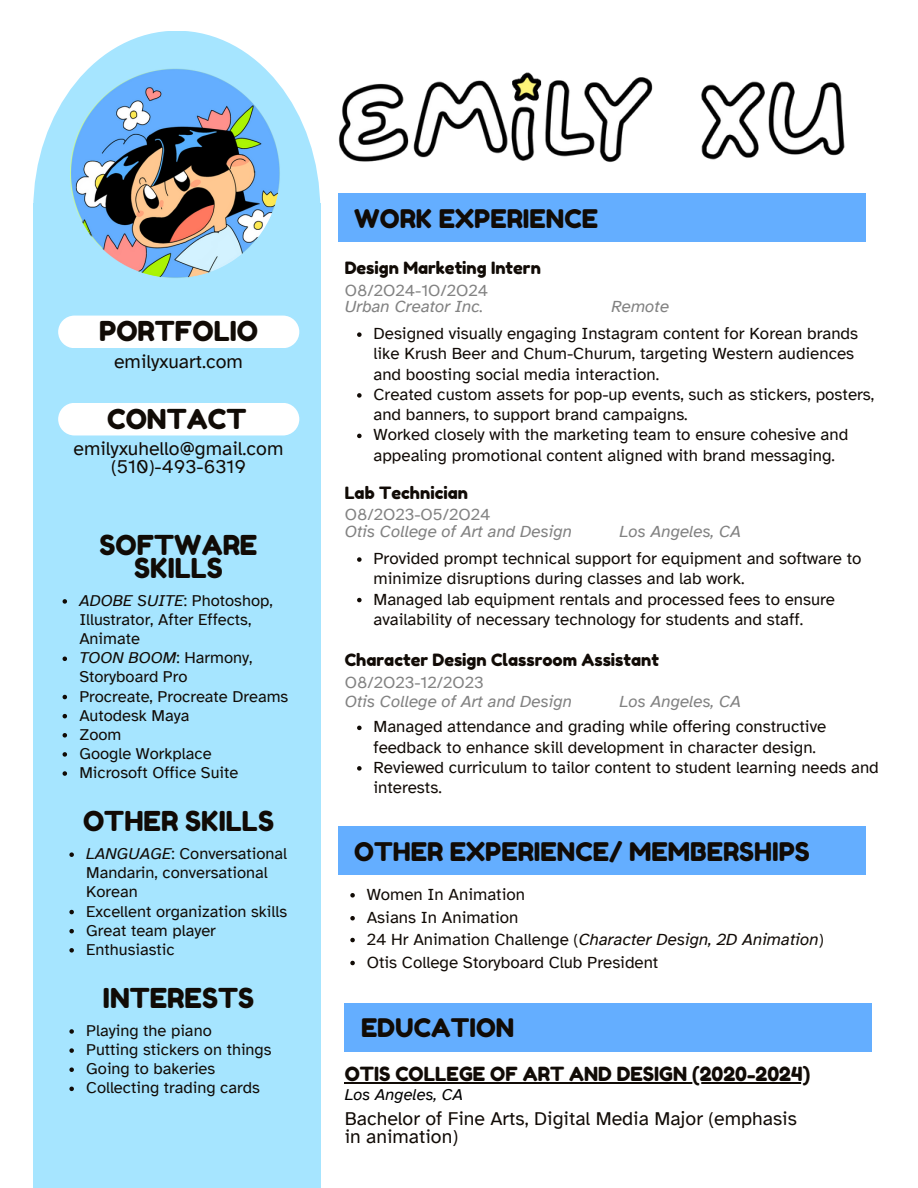
<style>
.page{position:relative;width:918px;height:1188px;background:#fff}
.page>*{position:absolute;margin:0;border:0;box-sizing:border-box;transform-origin:0 0}
.t1{font:27.45px/23.7px "Fredoka One";color:#110b06;text-align:center}
.t2{font:25.65px "Fredoka One";color:#110b06}
.t3{font:25.5px "Fredoka One";color:#110b06}
.t4{font:19.5px/18px "Atkinson Hyperlegible";color:#110b06;text-align:center}
.t5{font:19.5px "Fredoka One";color:#110b06}
.t6{font:16.95px/20.2px "Atkinson Hyperlegible";color:#110b06}
.t7{font:italic 16.95px "Atkinson Hyperlegible";color:#828282}
.t8{font:16.95px "Fredoka One";color:#110b06}
.t9{font:italic 16.95px "Atkinson Hyperlegible";color:#110b06}
.t10{font:16.95px "Atkinson Hyperlegible";color:#828282}
.t11{font:16.5px/19.2px "Atkinson Hyperlegible";color:#110b06}
.t12{font:italic 16.5px "Atkinson Hyperlegible";color:#000}
.s1{font-style:italic}
.s2{font-style:normal}
</style>
<div class="page">
<div style="left:33px;top:203px;width:287px;height:985px;background:#a6e5ff"></div>
<div style="left:33px;top:31px;width:287px;height:358px;background:#a6e5ff;border-radius:50%"></div>
<div style="left:338px;top:193px;width:527px;height:49px;background:#64aeff"></div>
<img style="left:338px;top:73px;width:507px;height:89px">
<div style="left:58px;top:316px;width:241px;height:32px;background:#fff;border-radius:16px"></div>
<div style="left:58px;top:403px;width:241px;height:32px;background:#fff;border-radius:16px"></div>
<div style="left:345px;top:1003px;width:527px;height:49px;background:#64aeff"></div>
<div style="left:338px;top:827px;width:527px;height:48px;background:#64aeff"></div>
<img style="left:45px;top:67px;width:264px;height:211px">
<svg style="left:357px;top:726px;width:5px;height:4px"></svg>
<svg style="left:357px;top:766px;width:5px;height:5px"></svg>
<svg style="left:63px;top:599px;width:4px;height:5px"></svg>
<svg style="left:63px;top:657px;width:4px;height:4px"></svg>
<svg style="left:63px;top:695px;width:4px;height:4px"></svg>
<svg style="left:63px;top:714px;width:4px;height:4px"></svg>
<svg style="left:63px;top:733px;width:4px;height:5px"></svg>
<svg style="left:63px;top:752px;width:4px;height:5px"></svg>
<svg style="left:63px;top:771px;width:4px;height:5px"></svg>
<svg style="left:69px;top:852px;width:5px;height:5px"></svg>
<svg style="left:69px;top:910px;width:5px;height:4px"></svg>
<svg style="left:69px;top:929px;width:5px;height:4px"></svg>
<svg style="left:69px;top:948px;width:5px;height:5px"></svg>
<hr style="left:345px;top:1082px;width:465px;height:1px;background:#110b06">
<svg style="left:357px;top:557px;width:5px;height:5px"></svg>
<svg style="left:357px;top:598px;width:5px;height:4px"></svg>
<svg style="left:350px;top:961px;width:5px;height:4px"></svg>
<svg style="left:69px;top:1029px;width:5px;height:5px"></svg>
<svg style="left:69px;top:1048px;width:5px;height:5px"></svg>
<svg style="left:69px;top:1067px;width:5px;height:5px"></svg>
<svg style="left:69px;top:1087px;width:5px;height:4px"></svg>
<svg style="left:350px;top:893px;width:5px;height:5px"></svg>
<svg style="left:350px;top:916px;width:5px;height:4px"></svg>
<svg style="left:350px;top:938px;width:5px;height:4px"></svg>
<svg style="left:357px;top:332px;width:5px;height:5px"></svg>
<svg style="left:357px;top:393px;width:5px;height:5px"></svg>
<svg style="left:357px;top:434px;width:5px;height:4px"></svg>
<p class="t1" style="left:99px;top:319px;width:161px">PORTFOLIO</p>
<p class="t4" style="left:114px;top:353px;width:130px">emilyxuart.com</p>
<p class="t1" style="left:107px;top:407px;width:141px">CONTACT</p>
<p class="t4" style="left:74px;top:440px;width:211px">emilyxuhello@gmail.com (510)-493-6319</p>
<p class="t1" style="left:100px;top:533px;width:159px">SOFTWARE<br>SKILLS</p>
<p class="t11" style="left:79px;top:591px;width:195px"><span class="s1">ADOBE SUITE</span>: Photoshop,<br>Illustrator, After Effects,<br>Animate</p>
<p class="t11" style="left:79px;top:648px;width:175px"><span class="s1">TOON BOOM</span>: Harmony,<br>Storyboard Pro</p>
<p class="t11" style="left:79px;top:686px;width:211px">Procreate, Procreate Dreams</p>
<h1 class="t11" style="left:79px;top:706px;width:112px">Autodesk Maya</h1>
<p class="t11" style="left:79px;top:725px;width:44px">Zoom</p>
<p class="t11" style="left:79px;top:744px;width:134px">Google Workplace</p>
<p class="t11" style="left:79px;top:763px;width:161px">Microsoft Office Suite</p>
<p class="t1" style="left:83px;top:809px;width:192px">OTHER SKILLS</p>
<h1 class="t11" style="left:86px;top:844px;width:203px"><span class="s1">LANGUAGE</span>: Conversational<br>Mandarin, conversational<br>Korean</h1>
<p class="t11" style="left:86px;top:902px;width:202px">Excellent organization skills</p>
<p class="t11" style="left:86px;top:921px;width:131px">Great team player</p>
<p class="t11" style="left:86px;top:940px;width:90px">Enthusiastic</p>
<p class="t1" style="left:103px;top:986px;width:153px">INTERESTS</p>
<p class="t11" style="left:86px;top:1021px;width:127px">Playing the piano</p>
<p class="t11" style="left:86px;top:1040px;width:187px">Putting stickers on things</p>
<p class="t11" style="left:86px;top:1059px;width:131px">Going to bakeries</p>
<p class="t11" style="left:86px;top:1078px;width:175px">Collecting trading cards</p>
<p class="t2" style="left:354px;top:203px;width:245px">WORK EXPERIENCE</p>
<h1 class="t8" style="left:345px;top:258px;width:198px">Design Marketing Intern</h1>
<p class="t10" style="left:345px;top:279px;width:145px">O8/2O24-1O/2O24</p>
<p class="t7" style="left:345px;top:296px;width:140px">Urban Creator Inc.</p>
<p class="t7" style="left:612px;top:296px;width:59px">Remote</p>
<p class="t6" style="left:373px;top:323px;width:486px">Designed visually engaging Instagram content for Korean brands like Krush Beer and Chum-Churum, targeting Western audiences and boosting social media interaction.</p>
<p class="t6" style="left:373px;top:384px;width:502px">Created custom assets for pop-up events, such as stickers, posters, and banners, to support brand campaigns.</p>
<h1 class="t6" style="left:373px;top:425px;width:476px">Worked closely with the marketing team to ensure cohesive and appealing promotional content aligned with brand messaging.</h1>
<p class="t8" style="left:345px;top:483px;width:125px">Lab Technician</p>
<p class="t10" style="left:345px;top:504px;width:147px">O8/2O23-O5/2O24</p>
<p class="t7" style="left:345px;top:521px;width:229px">Otis College of Art and Design</p>
<p class="t7" style="left:620px;top:521px;width:123px">Los Angeles, CA</p>
<p class="t6" style="left:373px;top:548px;width:490px">Provided prompt technical support for equipment and software to minimize disruptions during classes and lab work.</p>
<p class="t6" style="left:373px;top:589px;width:463px">Managed lab equipment rentals and processed fees to ensure availability of necessary technology for students and staff.</p>
<h1 class="t8" style="left:345px;top:650px;width:316px">Character Design Classroom Assistant</h1>
<h3 class="t10" style="left:345px;top:672px;width:141px">O8/2O23-12/2O23</h3>
<h1 class="t7" style="left:345px;top:691px;width:229px">Otis College of Art and Design</h1>
<h1 class="t7" style="left:620px;top:691px;width:123px">Los Angeles, CA</h1>
<h3 class="t6" style="left:373px;top:717px;width:454px">Managed attendance and grading while offering constructive feedback to enhance skill development in character design.</h3>
<h1 class="t6" style="left:373px;top:757px;width:507px">Reviewed curriculum to tailor content to student learning needs and interests.</h1>
<p class="t2" style="left:354px;top:836px;width:457px">OTHER EXPERIENCE/ MEMBERSHIPS</p>
<p class="t6" style="left:367px;top:884px;width:160px">Women In Animation</p>
<p class="t6" style="left:367px;top:907px;width:153px">Asians In Animation</p>
<p class="t9" style="left:367px;top:928px;width:459px"><span class="s2">24 Hr Animation Challenge (</span>Character Design, 2D Animation<span class="s2">)</span></p>
<p class="t6" style="left:367px;top:952px;width:293px">Otis College Storyboard Club President</p>
<p class="t3" style="left:361px;top:1013px;width:155px">EDUCATION</p>
<p class="t5" style="left:345px;top:1062px;width:467px">OTIS COLLEGE OF ART AND DESIGN (2020-2024)</p>
<h1 class="t12" style="left:345px;top:1084px;width:120px">Los Angeles, CA</h1>
<p class="t4" style="left:345px;top:1110px;width:454px;text-align:left">Bachelor of Fine Arts, Digital Media Major (emphasis in animation)</p>
</div>
